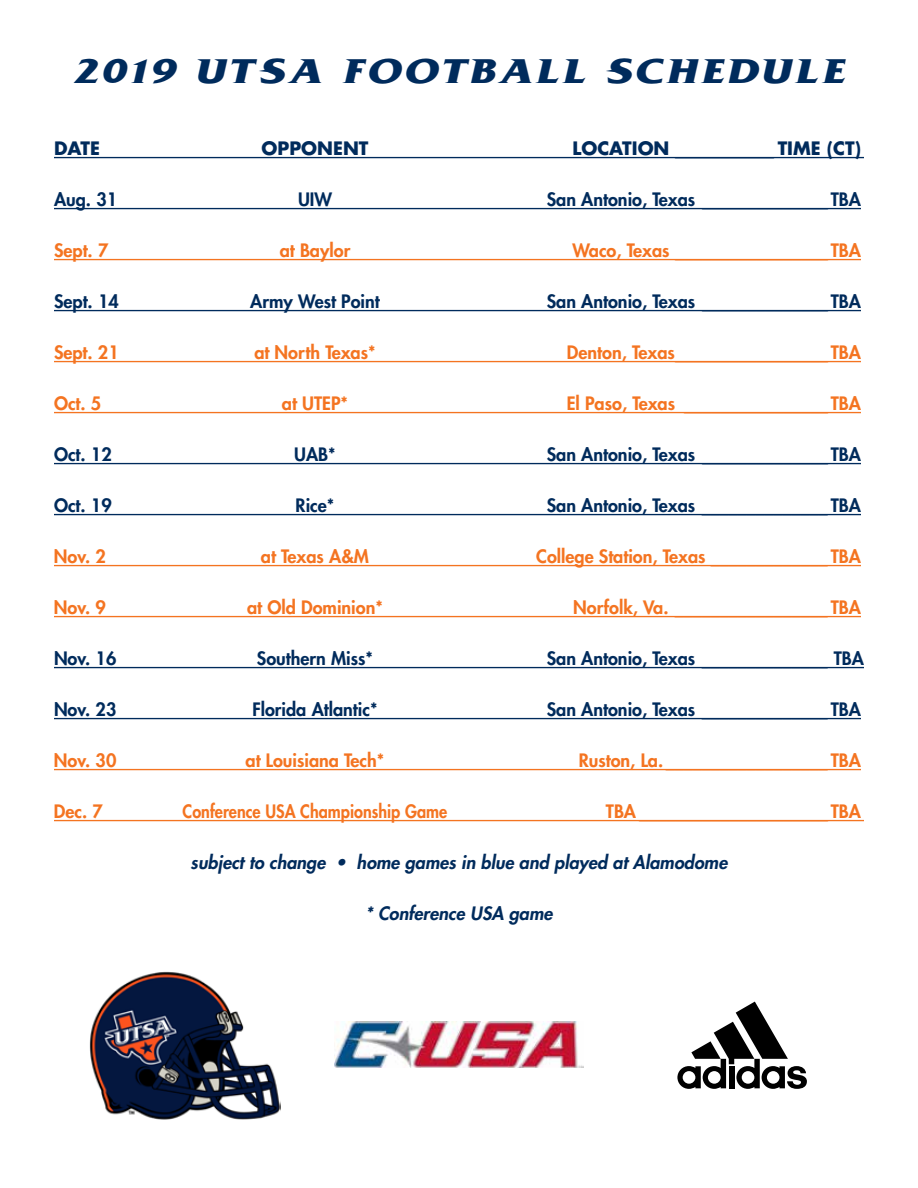
<style>
.page{position:relative;width:918px;height:1188px;background:#fff}
.page>*{position:absolute;margin:0;border:0;box-sizing:border-box;transform-origin:0 0}
.t1{font:700 36px "UTSA";letter-spacing:.1em;color:#002b5c}
.t2{font:800 18px "Futura";color:#f47421}
.t3{font:800 18px "Futura";color:#002b5c}
.t4{font:italic 800 18px "Futura";color:#002b5c}
.t5{font:700 18px "Futura";color:#002b5c}
.t6{font:800 18px "Futura";color:#f47421;scale:.9 1}
</style>
<div class="page">
<hr style="left:54px;top:157px;width:810px;height:1px;background:#002b5c">
<hr style="left:54px;top:208px;width:807px;height:1px;background:#002b5c">
<hr style="left:54px;top:259px;width:807px;height:1px;background:#f47421">
<hr style="left:54px;top:310px;width:807px;height:1px;background:#002b5c">
<hr style="left:54px;top:361px;width:807px;height:1px;background:#f47421">
<hr style="left:54px;top:412px;width:807px;height:1px;background:#f47421">
<hr style="left:54px;top:463px;width:807px;height:1px;background:#002b5c">
<hr style="left:54px;top:514px;width:807px;height:1px;background:#002b5c">
<hr style="left:54px;top:565px;width:807px;height:1px;background:#f47421">
<hr style="left:54px;top:616px;width:807px;height:1px;background:#f47421">
<hr style="left:54px;top:667px;width:810px;height:1px;background:#002b5c">
<hr style="left:54px;top:718px;width:807px;height:1px;background:#002b5c">
<hr style="left:54px;top:769px;width:807px;height:1px;background:#f47421">
<hr style="left:54px;top:820px;width:810px;height:1px;background:#f47421">
<img style="left:89px;top:971px;width:192px;height:149px">
<img style="left:335px;top:1022px;width:248px;height:46px">
<svg style="left:677px;top:1002px;width:130px;height:87px"></svg>
<h1 class="t1" style="left:73px;top:50px;width:773px">2019 UTSA FOOTBALL SCHEDULE</h1>
<p class="t5" style="left:54px;top:136px;width:48px">DATE</p>
<p class="t5" style="left:262px;top:136px;width:108px">OPPONENT</p>
<p class="t5" style="left:573px;top:136px;width:290px">LOCATION ___________ TIME (CT)</p>
<p class="t3" style="left:54px;top:187px;width:65px">Aug. 31</p>
<p class="t3" style="left:298px;top:187px;width:36px">UIW</p>
<p class="t3" style="left:547px;top:187px;width:316px">San Antonio, Texas ______________ TBA</p>
<p class="t2" style="left:54px;top:238px;width:56px">Sept. 7</p>
<p class="t2" style="left:280px;top:238px;width:72px">at Baylor</p>
<p class="t2" style="left:572px;top:238px;width:290px">Waco, Texas _________________ TBA</p>
<p class="t3" style="left:54px;top:289px;width:66px">Sept. 14</p>
<p class="t3" style="left:250px;top:289px;width:131px">Army West Point</p>
<p class="t3" style="left:547px;top:289px;width:316px">San Antonio, Texas ______________ TBA</p>
<p class="t2" style="left:54px;top:340px;width:66px">Sept. 21</p>
<p class="t2" style="left:254px;top:340px;width:123px">at North Texas*</p>
<p class="t2" style="left:567px;top:340px;width:296px">Denton, Texas_________________ TBA</p>
<p class="t2" style="left:54px;top:391px;width:49px">Oct. 5</p>
<p class="t2" style="left:282px;top:391px;width:68px">at UTEP*</p>
<p class="t2" style="left:567px;top:391px;width:296px">El Paso, Texas ________________ TBA</p>
<p class="t3" style="left:54px;top:442px;width:59px">Oct. 12</p>
<p class="t3" style="left:294px;top:442px;width:43px">UAB*</p>
<p class="t3" style="left:547px;top:442px;width:316px">San Antonio, Texas ______________ TBA</p>
<p class="t3" style="left:54px;top:493px;width:59px">Oct. 19</p>
<p class="t3" style="left:296px;top:493px;width:40px">Rice*</p>
<p class="t3" style="left:547px;top:493px;width:316px">San Antonio, Texas ______________ TBA</p>
<p class="t2" style="left:54px;top:544px;width:54px">Nov. 2</p>
<p class="t2" style="left:261px;top:544px;width:110px">at Texas A&amp;M</p>
<p class="t2" style="left:536px;top:544px;width:326px">College Station, Texas _____________ TBA</p>
<p class="t2" style="left:54px;top:595px;width:54px">Nov. 9</p>
<p class="t2" style="left:247px;top:595px;width:137px">at Old Dominion*</p>
<p class="t2" style="left:573px;top:595px;width:289px">Norfolk, Va. _________________ TBA</p>
<p class="t3" style="left:54px;top:646px;width:64px">Nov. 16</p>
<p class="t3" style="left:257px;top:646px;width:118px">Southern Miss*</p>
<p class="t3" style="left:547px;top:646px;width:150px">San Antonio, Texas</p>
<p class="t3" style="left:834px;top:646px;width:32px">TBA</p>
<p class="t3" style="left:54px;top:697px;width:64px">Nov. 23</p>
<p class="t3" style="left:252px;top:697px;width:127px">Florida Atlantic*</p>
<p class="t3" style="left:547px;top:697px;width:316px">San Antonio, Texas ______________ TBA</p>
<p class="t2" style="left:54px;top:748px;width:64px">Nov. 30</p>
<p class="t2" style="left:246px;top:748px;width:140px">at Louisiana Tech*</p>
<p class="t2" style="left:579px;top:748px;width:284px">Ruston, La. __________________ TBA</p>
<p class="t2" style="left:54px;top:799px;width:51px">Dec. 7</p>
<p class="t6" style="left:183px;top:799px;width:296px">Conference USA Championship Game</p>
<p class="t2" style="left:606px;top:799px;width:257px">TBA _____________________ TBA</p>
<p class="t4" style="left:191px;top:850px;width:538px">subject to change • home games in blue and played at Alamodome</p>
<p class="t4" style="left:365px;top:901px;width:189px">* Conference USA game</p>
</div>
